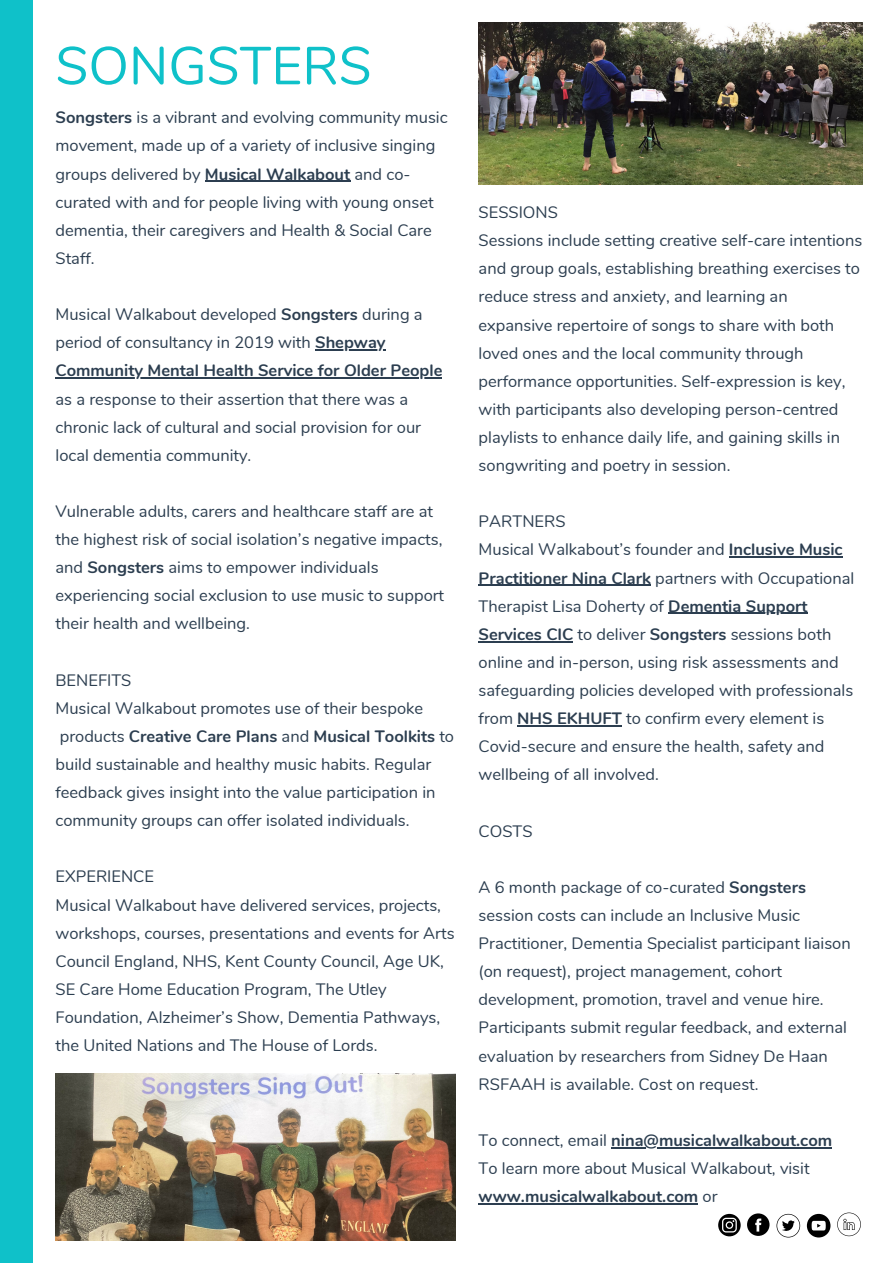
<style>
.page{position:relative;width:893px;height:1264px;background:#fff}
.page>*{position:absolute;margin:0;border:0;box-sizing:border-box;transform-origin:0 0}
.t1{font:53.1px "Nunito";color:#0fc1c9}
.t2{font:16.5px/28px "Nunito";color:#2c3e50}
.t3{font:700 16.5px "Nunito";color:#2c3e50}
.s1{font-weight:700}
.s2{font-weight:400}
</style>
<div class="page">
<div style="left:0;top:0;width:33px;height:1262px;background:#0fc1c9"></div>
<img style="left:478px;top:22px;width:384px;height:162px">
<img style="left:56px;top:1073px;width:400px;height:167px">
<hr style="left:728px;top:556px;width:114px;height:1px;background:#2c3e50">
<hr style="left:478px;top:584px;width:173px;height:2px;background:#2c3e50">
<hr style="left:668px;top:613px;width:139px;height:1px;background:#2c3e50">
<hr style="left:478px;top:641px;width:95px;height:1px;background:#2c3e50">
<hr style="left:517px;top:725px;width:105px;height:1px;background:#2c3e50">
<hr style="left:611px;top:1146px;width:221px;height:2px;background:#2c3e50">
<hr style="left:478px;top:1203px;width:220px;height:1px;background:#2c3e50">
<svg style="left:718px;top:1213px;width:22px;height:23px"></svg>
<svg style="left:747px;top:1213px;width:22px;height:22px"></svg>
<svg style="left:776px;top:1213px;width:24px;height:24px"></svg>
<svg style="left:806px;top:1213px;width:24px;height:24px"></svg>
<svg style="left:837px;top:1212px;width:23px;height:24px"></svg>
<hr style="left:205px;top:181px;width:145px;height:1px;background:#2c3e50">
<hr style="left:315px;top:349px;width:70px;height:1px;background:#2c3e50">
<hr style="left:56px;top:377px;width:386px;height:1px;background:#2c3e50">
<p class="t1" style="left:56px;top:31px;width:317px">SONGSTERS</p>
<p class="t2" style="left:56px;top:104px;width:393px"><span class="s1">Songsters</span> is a vibrant and evolving community music movement, made up of a variety of inclusive singing groups delivered by <span class="s1">Musical Walkabout</span> and co&shy;curated with and for people living with young onset dementia, their caregivers and Health &amp; Social Care Staff.</p>
<p class="t2" style="left:56px;top:301px;width:388px">Musical Walkabout developed <span class="s1">Songsters</span> during a period of consultancy in 2019 with <span class="s1">Shepway Community Mental Health Service for Older People </span>as a response to their assertion that there was a chronic lack of cultural and social provision for our local dementia community.</p>
<p class="t2" style="left:56px;top:497px;width:390px">Vulnerable adults, carers and healthcare staff are at the highest risk of social isolation’s negative impacts, and <span class="s1">Songsters</span> aims to empower individuals experiencing social exclusion to use music to support their health and wellbeing.</p>
<p class="t2" style="left:56px;top:666px;width:77px">BENEFITS</p>
<p class="t2" style="left:56px;top:694px;width:400px">Musical Walkabout promotes use of their bespoke products <span class="s1">Creative Care Plans</span> and <span class="s1">Musical Toolkits</span> to build sustainable and healthy music habits. Regular feedback gives insight into the value participation in community groups can offer isolated individuals.</p>
<p class="t2" style="left:56px;top:863px;width:100px">EXPERIENCE</p>
<p class="t2" style="left:56px;top:891px;width:400px">Musical Walkabout have delivered services, projects, workshops, courses, presentations and events for Arts Council England, NHS, Kent County Council, Age UK, SE Care Home Education Program, The Utley Foundation, Alzheimer’s Show, Dementia Pathways, the United Nations and The House of Lords.</p>
<p class="t2" style="left:478px;top:199px;width:81px">SESSIONS</p>
<p class="t2" style="left:478px;top:227px;width:385px">Sessions include setting creative self-care intentions and group goals, establishing breathing exercises to reduce stress and anxiety, and learning an expansive repertoire of songs to share with both loved ones and the local community through performance opportunities. Self-expression is key, with participants also developing person-centred playlists to enhance daily life, and gaining skills in songwriting and poetry in session.</p>
<p class="t2" style="left:478px;top:508px;width:88px">PARTNERS</p>
<p class="t2" style="left:478px;top:536px;width:377px">Musical Walkabout’s founder and <span class="s1">Inclusive Music Practitioner Nina Clark</span> partners with Occupational Therapist Lisa Doherty of <span class="s1">Dementia Support Services CIC</span> to deliver <span class="s1">Songsters</span> sessions both online and in-person, using risk assessments and safeguarding policies developed with professionals from <span class="s1">NHS EKHUFT</span> to confirm every element is Covid-secure and ensure the health, safety and wellbeing of all involved.</p>
<p class="t2" style="left:478px;top:817px;width:55px">COSTS</p>
<p class="t2" style="left:478px;top:873px;width:373px">A 6 month package of co-curated <span class="s1">Songsters </span>session costs can include an Inclusive Music Practitioner, Dementia Specialist participant liaison (on request), project management, cohort development, promotion, travel and venue hire.<br>Participants submit regular feedback, and external evaluation by researchers from Sidney De Haan RSFAAH is available. Cost on request.</p>
<p class="t3" style="left:478px;top:1129px;width:355px"><span class="s2">To connect, email</span> nina@musicalwalkabout.com</p>
<p class="t2" style="left:478px;top:1154px;width:332px">To learn more about Musical Walkabout, visit</p>
<p class="t3" style="left:478px;top:1185px;width:240px">www.musicalwalkabout.com <span class="s2">or</span></p>
</div>
